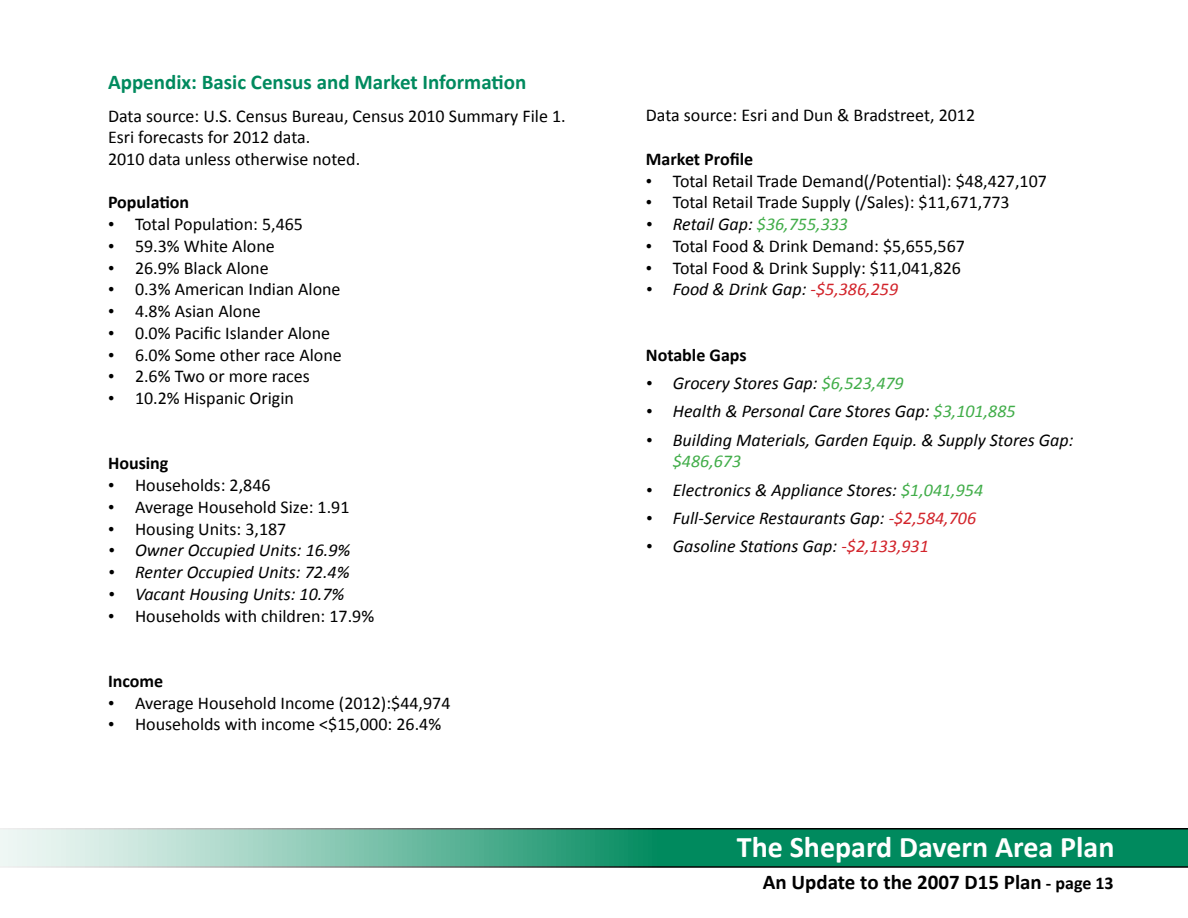
<style>
.page{position:relative;width:1188px;height:918px;background:#fff}
.page>*{position:absolute;margin:0;border:0;box-sizing:border-box;transform-origin:0 0}
.t1{font:700 30px "Calibri";color:#fff}
.t2{font:700 21px "Calibri";color:#008a5e}
.t3{font:700 21px "Calibri";color:#000}
.t4{font:18px/21.8px "Calibri";color:#000}
.t5{font:italic 18px/21.6px "Calibri";color:#000}
.t6{font:700 18px "Calibri";color:#000}
.t7{font:italic 18px "Calibri";color:#41ad49}
.s1{font-family:"Times New Roman"}
.s2{font-family:"Times New Roman";color:#000}
.s3{color:#000}
.s4{color:#d2232a}
.s5{color:#41ad49}
.s6{font-size:18px}
</style>
<div class="page">
<svg style="left:0;top:828px;width:1188px;height:40px;background:#4ca588"></svg>
<p class="t2" style="left:108px;top:68px;width:420px">Appendix: Basic Census and Market Information</p>
<p class="t4" style="left:108px;top:105px;width:459px">Data source: U.S. Census Bureau, Census 2010 Summary File 1.<br>Esri forecasts for 2012 data.<br>2010 data unless otherwise noted.</p>
<p class="t6" style="left:108px;top:191px;width:83px">Population</p>
<p class="t4" style="left:108px;top:213px;width:197px"><span class="s1">•</span> Total Population: 5,465</p>
<p class="t4" style="left:108px;top:235px;width:168px"><span class="s1">•</span> 59.3% White Alone</p>
<p class="t4" style="left:108px;top:257px;width:162px"><span class="s1">•</span> 26.9% Black Alone</p>
<p class="t4" style="left:108px;top:279px;width:234px"><span class="s1">•</span> 0.3% American Indian Alone</p>
<p class="t4" style="left:108px;top:300px;width:154px"><span class="s1">•</span> 4.8% Asian Alone</p>
<p class="t4" style="left:108px;top:322px;width:224px"><span class="s1">•</span> 0.0% Pacific Islander Alone</p>
<p class="t4" style="left:108px;top:344px;width:235px"><span class="s1">•</span> 6.0% Some other race Alone</p>
<p class="t4" style="left:108px;top:366px;width:203px"><span class="s1">•</span> 2.6% Two or more races</p>
<p class="t4" style="left:108px;top:387px;width:187px"><span class="s1">•</span> 10.2% Hispanic Origin</p>
<p class="t6" style="left:108px;top:452px;width:62px">Housing</p>
<p class="t4" style="left:108px;top:474px;width:164px"><span class="s1">•</span> Households: 2,846</p>
<p class="t4" style="left:108px;top:496px;width:243px"><span class="s1">•</span> Average Household Size: 1.91</p>
<p class="t4" style="left:108px;top:518px;width:180px"><span class="s1">•</span> Housing Units: 3,187</p>
<p class="t5" style="left:108px;top:539px;width:244px"><span class="s1">•</span> Owner Occupied Units: 16.9%</p>
<p class="t5" style="left:108px;top:561px;width:243px"><span class="s1">•</span> Renter Occupied Units: 72.4%</p>
<p class="t5" style="left:108px;top:582px;width:238px"><span class="s1">•</span> Vacant Housing Units: 10.7%</p>
<p class="t4" style="left:108px;top:605px;width:268px"><span class="s1">•</span> Households with children: 17.9%</p>
<p class="t6" style="left:108px;top:669px;width:57px">Income</p>
<p class="t4" style="left:108px;top:692px;width:344px"><span class="s1">•</span> Average Household Income (2012):$44,974</p>
<p class="t4" style="left:108px;top:714px;width:335px"><span class="s1">•</span> Households with income &lt;$15,000: 26.4%</p>
<p class="t4" style="left:646px;top:105px;width:331px">Data source: Esri and Dun &amp; Bradstreet, 2012</p>
<p class="t6" style="left:646px;top:147px;width:109px">Market Profile</p>
<p class="t4" style="left:646px;top:170px;width:403px"><span class="s1">•</span> Total Retail Trade Demand(/Potential): $48,427,107</p>
<p class="t4" style="left:646px;top:192px;width:365px"><span class="s1">•</span> Total Retail Trade Supply (/Sales): $11,671,773</p>
<p class="t7" style="left:646px;top:212px;width:204px"><span class="s2">•</span> <span class="s3">Retail Gap:</span> $36,755,333</p>
<p class="t4" style="left:646px;top:235px;width:321px"><span class="s1">•</span> Total Food &amp; Drink Demand: $5,655,567</p>
<p class="t4" style="left:646px;top:257px;width:317px"><span class="s1">•</span> Total Food &amp; Drink Supply: $11,041,826</p>
<p class="t5" style="left:646px;top:278px;width:254px"><span class="s1">•</span> Food &amp; Drink Gap: <span class="s4">-$5,386,259</span></p>
<p class="t6" style="left:646px;top:343px;width:102px">Notable Gaps</p>
<p class="t5" style="left:646px;top:371px;width:259px"><span class="s1">•</span> Grocery Stores Gap: <span class="s5">$6,523,479</span></p>
<p class="t5" style="left:646px;top:400px;width:371px"><span class="s1">•</span> Health &amp; Personal Care Stores Gap: <span class="s5">$3,101,885</span></p>
<p class="t5" style="left:673px;top:428px;width:402px;text-indent:-27px"><span class="s1">•</span> Building Materials, Garden Equip. &amp; Supply Stores Gap: <span class="s5">$486,673</span></p>
<p class="t5" style="left:646px;top:478px;width:339px"><span class="s1">•</span> Electronics &amp; Appliance Stores: <span class="s5">$1,041,954</span></p>
<p class="t5" style="left:646px;top:506px;width:332px"><span class="s1">•</span> Full-Service Restaurants Gap: <span class="s4">-$2,584,706</span></p>
<p class="t5" style="left:646px;top:535px;width:285px"><span class="s1">•</span> Gasoline Stations Gap: <span class="s4">-$2,133,931</span></p>
<h1 class="t1" style="left:737px;top:828px;width:379px">The Shepard Davern Area Plan</h1>
<p class="t3" style="left:763px;top:868px;width:352px">An Update to the 2007 D15 Plan <span class="s6">- page 13</span></p>
</div>
